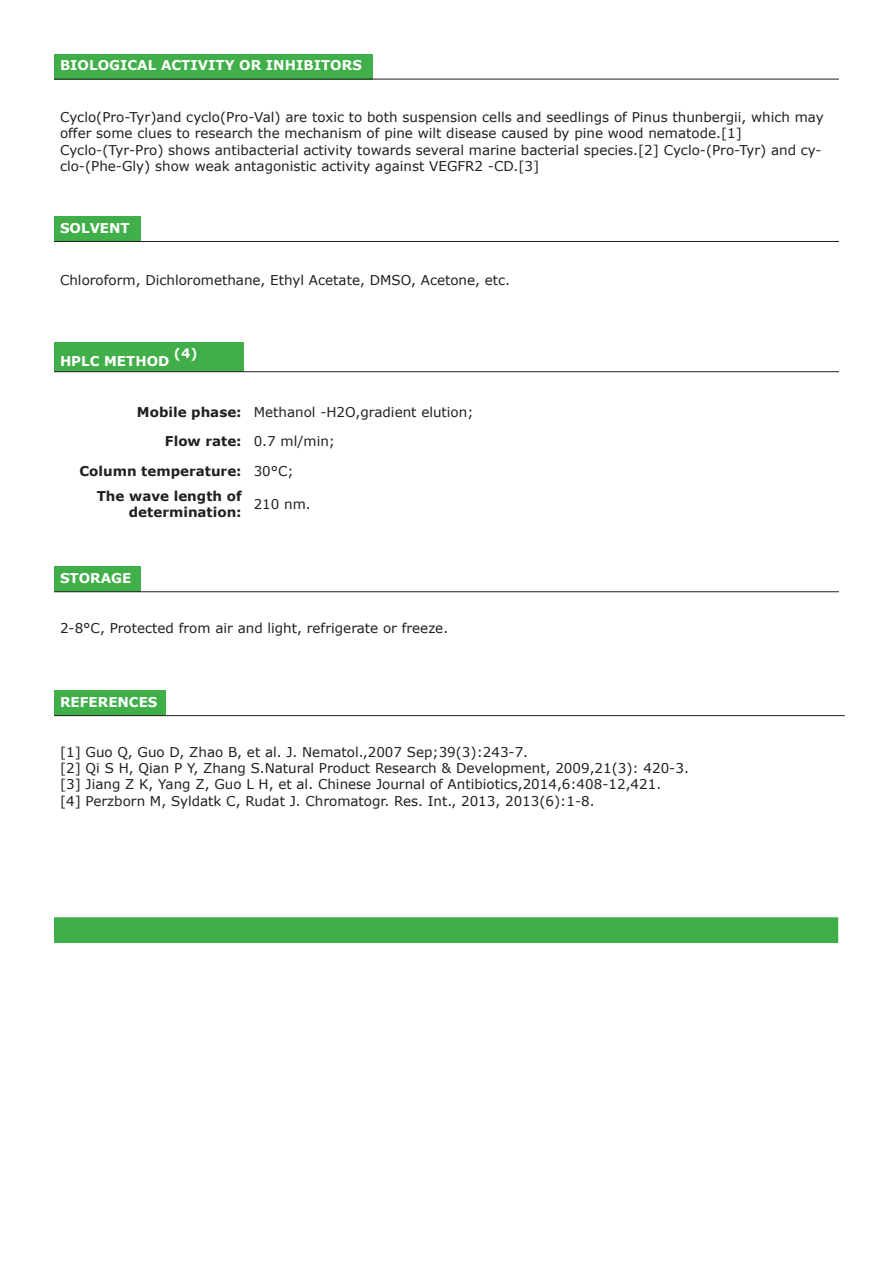
<style>
.page{position:relative;width:893px;height:1263px;background:#fff}
.page>*{position:absolute;margin:0;border:0;box-sizing:border-box;transform-origin:0 0}
.t1{font:13.5px/16.2px "Verdana";color:#231f20}
.t2{font:700 13.5px/16.2px "Verdana";color:#231f20;text-align:right}
.t3{font:700 13.5px "Verdana";color:#fff}
.t4{font:700 13.05px "Verdana";color:#fff}
</style>
<div class="page">
<div style="left:54px;top:54px;width:319px;height:25px;background:#40ae49"></div>
<hr style="left:54px;top:79px;width:319px;height:1px;background:#231f20">
<hr style="left:373px;top:79px;width:466px;height:1px;background:#231f20">
<div style="left:54px;top:216px;width:86px;height:25px;background:#40ae49"></div>
<hr style="left:54px;top:241px;width:86px;height:1px;background:#231f20">
<hr style="left:140px;top:241px;width:699px;height:1px;background:#231f20">
<div style="left:54px;top:342px;width:189px;height:30px;background:#40ae49"></div>
<hr style="left:54px;top:371px;width:189px;height:1px;background:#231f20">
<hr style="left:248px;top:371px;width:591px;height:1px;background:#231f20">
<div style="left:54px;top:567px;width:86px;height:25px;background:#40ae49"></div>
<hr style="left:54px;top:591px;width:86px;height:1px;background:#231f20">
<hr style="left:140px;top:591px;width:699px;height:1px;background:#231f20">
<div style="left:54px;top:690px;width:112px;height:26px;background:#40ae49"></div>
<hr style="left:54px;top:715px;width:112px;height:1px;background:#231f20">
<hr style="left:166px;top:715px;width:679px;height:1px;background:#231f20">
<div style="left:54px;top:917px;width:784px;height:26px;background:#40ae49"></div>
<p class="t3" style="left:60px;top:57px;width:303px">BIOLOGICAL ACTIVITY OR INHIBITORS</p>
<p class="t1" style="left:60px;top:109px;width:765px">Cyclo(Pro-Tyr)and cyclo(Pro-Val) are toxic to both suspension cells and seedlings of Pinus thunbergii, which may offer some clues to research the mechanism of pine wilt disease caused by pine wood nematode.[1]</p>
<p class="t1" style="left:60px;top:142px;width:763px">Cyclo-(Tyr-Pro) shows antibacterial activity towards several marine bacterial species.[2] Cyclo-(Pro-Tyr) and cy&shy;clo-(Phe-Gly) show weak antagonistic activity against VEGFR2 -CD.[3]</p>
<p class="t3" style="left:60px;top:219px;width:71px">SOLVENT</p>
<p class="t1" style="left:60px;top:272px;width:452px">Chloroform, Dichloromethane, Ethyl Acetate, DMSO, Acetone, etc.</p>
<p class="t3" style="left:60px;top:352px;width:111px">HPLC METHOD</p>
<p class="t4" style="left:174px;top:345px;width:25px">(4)</p>
<p class="t2" style="left:137px;top:404px;width:106px">Mobile phase:</p>
<p class="t1" style="left:254px;top:404px;width:221px">Methanol -H2O,gradient elution;</p>
<p class="t2" style="left:165px;top:433px;width:78px">Flow rate:</p>
<p class="t1" style="left:254px;top:434px;width:83px">0.7 ml/min;</p>
<p class="t2" style="left:80px;top:463px;width:164px">Column temperature:</p>
<p class="t1" style="left:254px;top:463px;width:42px">30°C;</p>
<p class="t2" style="left:97px;top:488px;width:146px">The wave length of determination:</p>
<p class="t1" style="left:254px;top:496px;width:59px">210 nm.</p>
<p class="t3" style="left:60px;top:569px;width:73px">STORAGE</p>
<p class="t1" style="left:60px;top:620px;width:390px">2-8°C, Protected from air and light, refrigerate or freeze.</p>
<p class="t3" style="left:60px;top:693px;width:99px">REFERENCES</p>
<p class="t1" style="left:60px;top:744px;width:470px">[1] Guo Q, Guo D, Zhao B, et al. J. Nematol.,2007 Sep;39(3):243-7.</p>
<p class="t1" style="left:60px;top:760px;width:630px">[2] Qi S H, Qian P Y, Zhang S.Natural Product Research &amp; Development, 2009,21(3): 420-3.</p>
<p class="t1" style="left:60px;top:777px;width:603px">[3] Jiang Z K, Yang Z, Guo L H, et al. Chinese Journal of Antibiotics,2014,6:408-12,421.</p>
<p class="t1" style="left:60px;top:793px;width:536px">[4] Perzborn M, Syldatk C, Rudat J. Chromatogr. Res. Int., 2013, 2013(6):1-8.</p>
</div>
